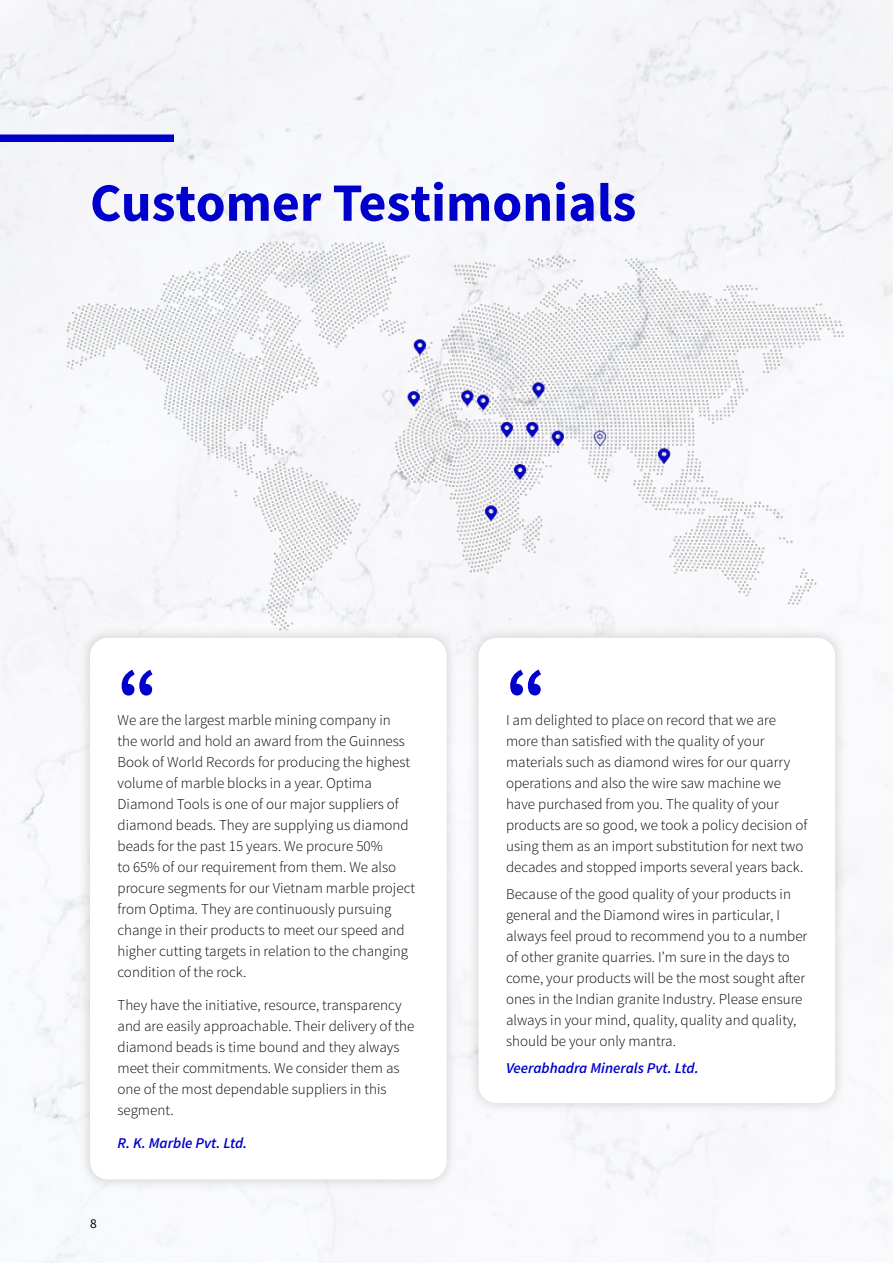
<style>
.page{position:relative;width:893px;height:1263px;background:#fff}
.page>*{position:absolute;margin:0;border:0;box-sizing:border-box;transform-origin:0 0}
.t1{font:700 75px "Source Sans Pro";color:#00c}
.t2{font:700 54px "Source Sans Pro";color:#00c}
.t3{font:300 15px/21px "Source Sans Pro";color:#040503}
.t4{font:italic 600 15px "Source Sans Pro";color:#00c}
.t5{font:13.5px "Source Sans Pro";color:#000}
</style>
<div class="page">
<img style="left:0;top:0;width:893px;height:1263px">
<div style="left:79px;top:627px;width:379px;height:564px;background:#eff0f1"></div>
<div style="left:90px;top:638px;width:357px;height:541px;background:#fff;border-radius:18px"></div>
<img style="left:66px;top:241px;width:778px;height:391px">
<div style="left:0;top:134px;width:174px;height:8px;background:#00c"></div>
<div style="left:467px;top:627px;width:380px;height:487px;background:#f1f1f3"></div>
<div style="left:479px;top:638px;width:356px;height:465px;background:#fff;border-radius:18px"></div>
<p class="t2" style="left:90px;top:168px;width:548px">Customer Testimonials</p>
<p class="t1" style="left:118px;top:648px;width:42px">“</p>
<p class="t3" style="left:118px;top:710px;width:299px">We are the largest marble mining company in<br>the world and hold an award from the Guinness Book of World Records for producing the highest volume of marble blocks in a year. Optima Diamond Tools is one of our major suppliers of diamond beads. They are supplying us diamond beads for the past 15 years. We procure 50%<br>to 65% of our requirement from them. We also procure segments for our Vietnam marble project from Optima. They are continuously pursuing change in their products to meet our speed and higher cutting targets in relation to the changing condition of the rock.</p>
<p class="t3" style="left:118px;top:995px;width:298px">They have the initiative, resource, transparency and are easily approachable. Their delivery of the diamond beads is time bound and they always meet their commitments. We consider them as one of the most dependable suppliers in this segment.</p>
<p class="t4" style="left:118px;top:1134px;width:131px">R. K. Marble Pvt. Ltd.</p>
<p class="t5" style="left:90px;top:1215px;width:8px">8</p>
<p class="t1" style="left:506px;top:648px;width:42px">“</p>
<p class="t3" style="left:506px;top:709px;width:303px">I am delighted to place on record that we are more than satisfied with the quality of your materials such as diamond wires for our quarry operations and also the wire saw machine we have purchased from you. The quality of your products are so good, we took a policy decision of using them as an import substitution for next two decades and stopped imports several years back.</p>
<p class="t3" style="left:506px;top:883px;width:303px">Because of the good quality of your products in general and the Diamond wires in particular, I always feel proud to recommend you to a number of other granite quarries. I’m sure in the days to come, your products will be the most sought after ones in the Indian granite Industry. Please ensure always in your mind, quality, quality and quality, should be your only mantra.</p>
<p class="t4" style="left:506px;top:1058px;width:194px">Veerabhadra Minerals Pvt. Ltd.</p>
</div>
